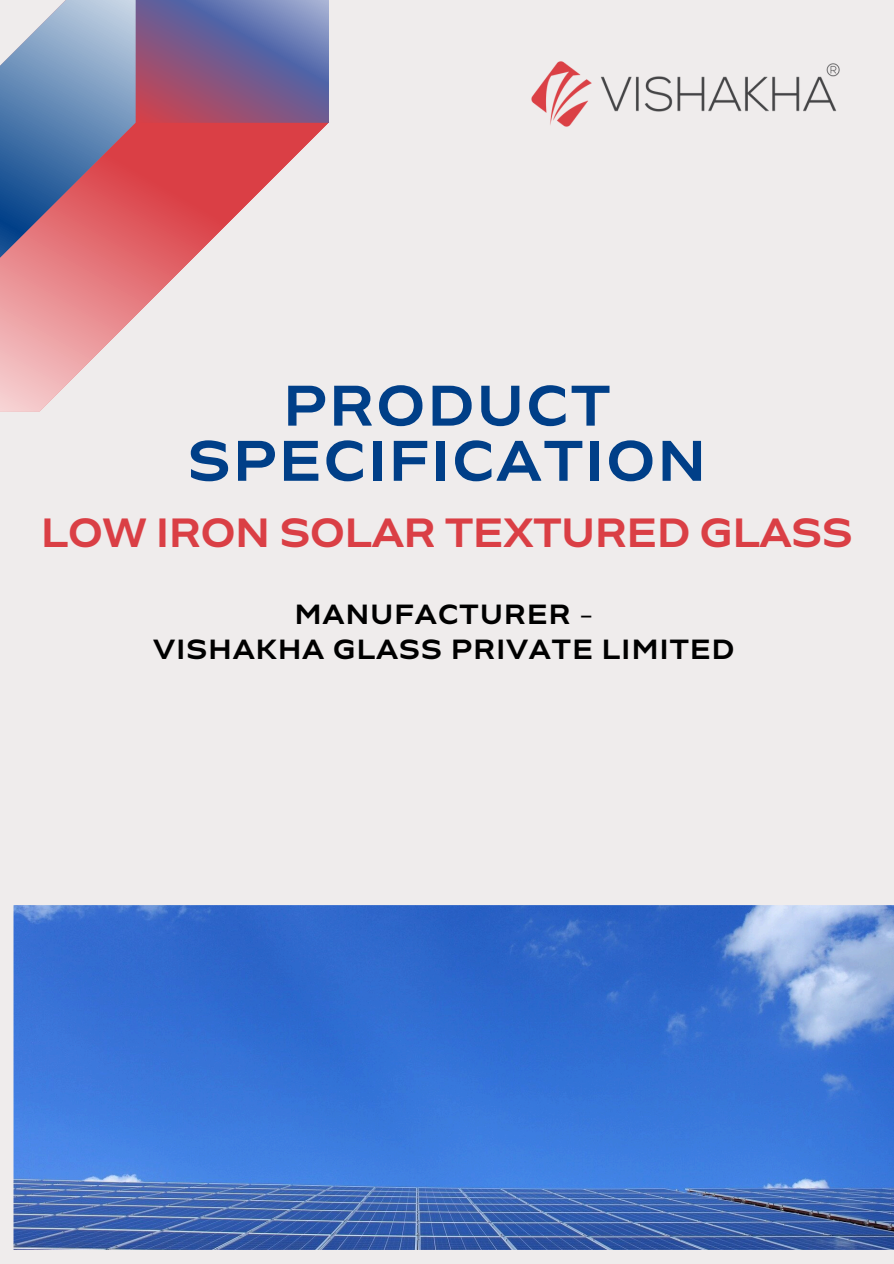
<style>
.page{position:relative;width:894px;height:1264px;background:#fff}
.page>*{position:absolute;margin:0;border:0;box-sizing:border-box;transform-origin:0 0}
.t1{font:700 52.5px/55.2px "Bw Aleta No 20 DEMO";letter-spacing:.05em;color:#003f88;text-align:center}
.t2{font:700 37.5px "Bw Aleta No 20 DEMO";color:#da3f45}
.t3{font:700 25.5px "Bw Aleta No 20 DEMO";letter-spacing:.05em;color:#000}
</style>
<div class="page">
<div style="left:0;top:0;width:893px;height:1263px;background:#efecec"></div>
<svg style="left:136px;top:0;width:192px;height:123px;background:#7c6191"></svg>
<svg style="left:0;top:0;width:136px;height:412px;background:#94adcb"></svg>
<svg style="left:0;top:123px;width:328px;height:288px"></svg>
<svg style="left:13px;top:905px;width:880px;height:345px;background:#3f75cf"></svg>
<img style="left:531px;top:61px;width:309px;height:66px">
<h1 class="t1" style="left:188px;top:378px;width:519px">PRODUCT<br>SPECIFICATION</h1>
<p class="t2" style="left:41px;top:510px;width:812px">LOW IRON SOLAR TEXTURED GLASS</p>
<h2 class="t3" style="left:295px;top:599px;width:299px">MANUFACTURER -</h2>
<p class="t3" style="left:153px;top:633px;width:582px">VISHAKHA GLASS PRIVATE LIMITED</p>
</div>
